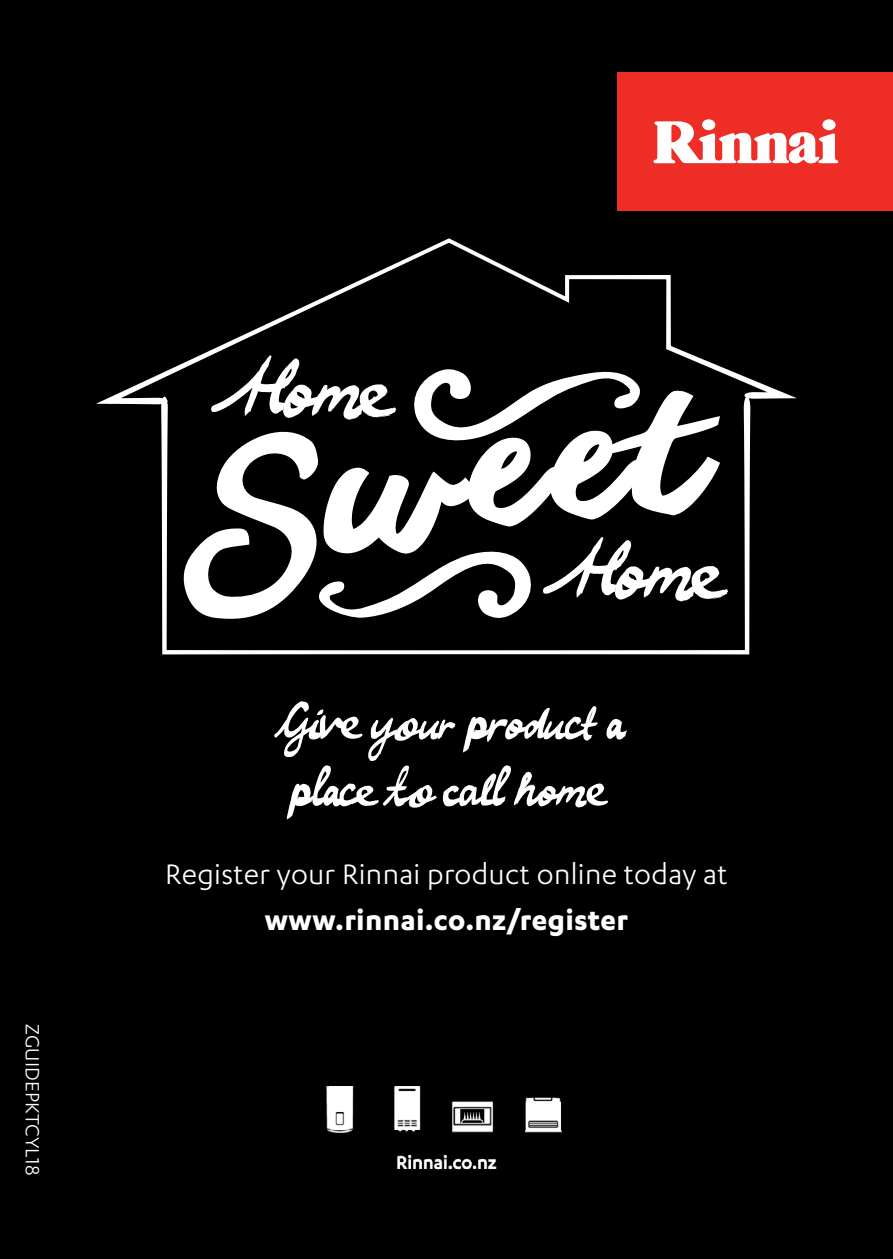
<style>
.page{position:relative;width:893px;height:1259px;background:#000}
.page>*{position:absolute;margin:0;border:0;box-sizing:border-box;transform-origin:0 0}
.t1{font:56.7px/66.9px "Rinnai";color:#fff;text-align:center}
.t2{font:32.4px "Karbon";letter-spacing:.01em;color:#fff}
.t3{font:700 32.4px "Karbon";letter-spacing:.01em;color:#fff}
.t4{font:22.2px "Karbon";letter-spacing:.01em;color:#fff}
</style>
<div class="page">
<div style="left:618px;top:72px;width:275px;height:139px;background:#ee2d27"></div>
<svg style="left:702px;top:119px;width:13px;height:11px"></svg>
<svg style="left:822px;top:119px;width:14px;height:11px"></svg>
<svg style="left:653px;top:121px;width:185px;height:43px"></svg>
<img style="left:326px;top:1086px;width:236px;height:84px">
<svg style="left:96px;top:238px;width:701px;height:166px"></svg>
<svg style="left:182px;top:355px;width:546px;height:37px"></svg>
<svg style="left:161px;top:392px;width:589px;height:262px"></svg>
<p class="t4" style="left:45px;top:1024px;width:153px;rotate:90deg">ZGUIDEPKTCYL18</p>
<h1 class="t1" style="left:271px;top:697px;width:356px">Give your product a place to call home</h1>
<p class="t2" style="left:165px;top:856px;width:564px">Register your Rinnai product online today at</p>
<p class="t3" style="left:265px;top:901px;width:365px">www.rinnai.co.nz/register</p>
</div>
